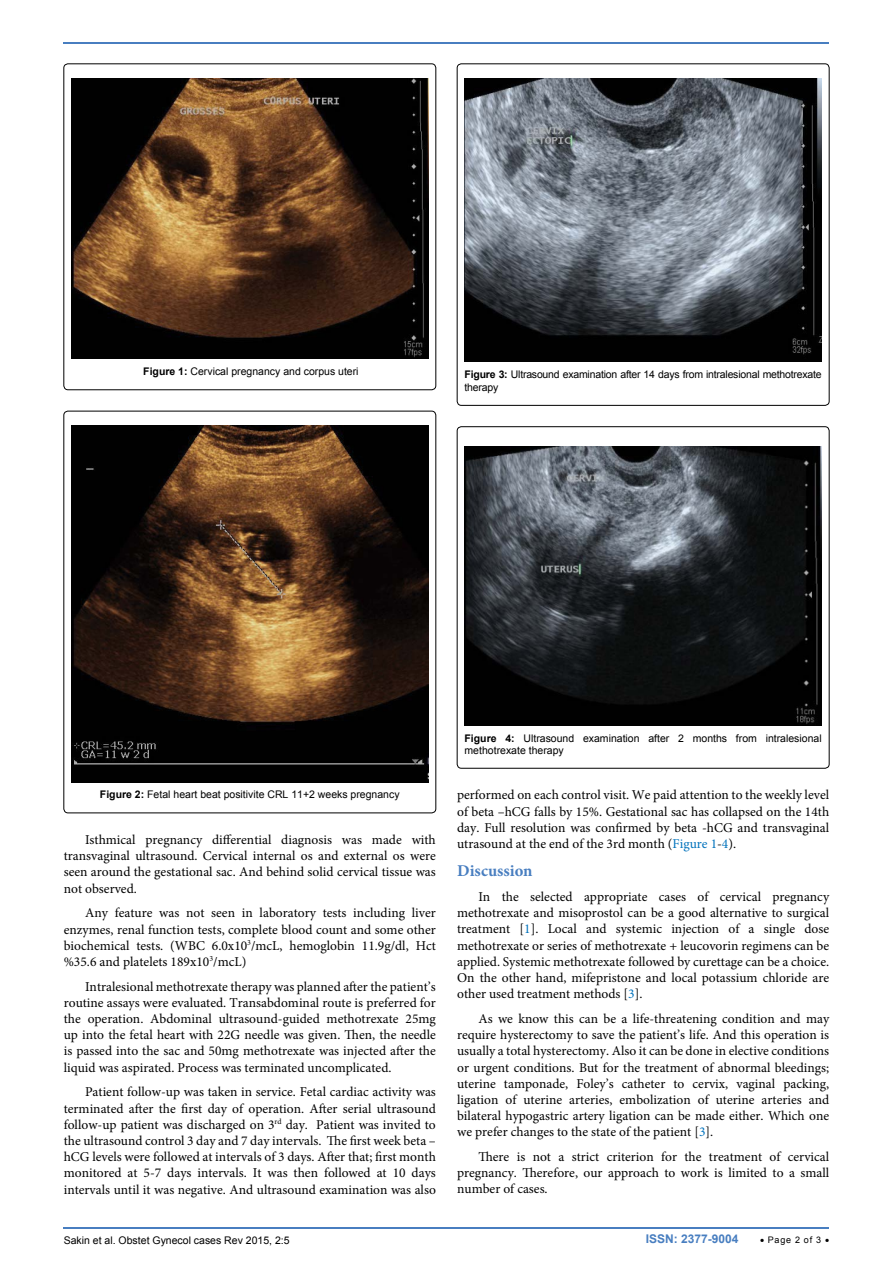
<style>
.page{position:relative;width:893px;height:1263px;background:#fff}
.page>*{position:absolute;margin:0;border:0;box-sizing:border-box;transform-origin:0 0}
.t1{font:700 16.5px "Minion Pro";color:#487ec0}
.t2{font:13.5px/16.2px "Minion Pro";color:#000;text-align:justify}
.t3{font:700 12px "Arial";color:#487ec0}
.t4{font:10.5px/12.6px "Arial";color:#000}
.t5{font:10.5px/12.6px "Arial";letter-spacing:-.02em;color:#000}
.t6{font:9px "Arial";letter-spacing:.08em;color:#000}
.s1{font-weight:700}
.s2{color:#0072bc}
</style>
<div class="page">
<hr style="left:64px;top:1227px;width:765px;height:2px;background:#487ec0">
<hr style="left:64px;top:42px;width:765px;height:2px;background:#487ec0">
<div style="left:64px;top:64px;width:372px;height:326px;border:1px solid #000;border-radius:4px"></div>
<img style="left:71px;top:79px;width:357px;height:280px">
<div style="left:64px;top:411px;width:372px;height:402px;border:1px solid #000;border-radius:4px"></div>
<img style="left:71px;top:426px;width:357px;height:356px">
<div style="left:457px;top:64px;width:372px;height:341px;border:1px solid #000;border-radius:4px"></div>
<img style="left:465px;top:78px;width:357px;height:284px">
<div style="left:457px;top:427px;width:372px;height:341px;border:1px solid #000;border-radius:4px"></div>
<img style="left:465px;top:446px;width:357px;height:279px">
<p class="t4" style="left:143px;top:365px;width:217px"><span class="s1">Figure 1:</span> Cervical pregnancy and corpus uteri</p>
<p class="t5" style="left:465px;top:368px;width:359px"><span class="s1">Figure 3:</span> Ultrasound examination after 14 days from intralesional methotrexate therapy</p>
<p class="t4" style="left:100px;top:788px;width:301px"><span class="s1">Figure 2:</span> Fetal heart beat positivite CRL 11+2 weeks pregnancy</p>
<p class="t2" style="left:64px;top:832px;width:374px;text-indent:21px">Isthmical pregnancy differential diagnosis was made with transvaginal ultrasound. Cervical internal os and external os were seen around the gestational sac. And behind solid cervical tissue was not observed.</p>
<p class="t2" style="left:64px;top:905px;width:374px;text-indent:21px">Any feature was not seen in laboratory tests including liver enzymes, renal function tests, complete blood count and some other biochemical tests. (WBC 6.0x10<sup>3</sup>/mcL, hemoglobin 11.9g/dl, Hct %35.6 and platelets 189x10<sup>3</sup>/mcL)</p>
<p class="t2" style="left:64px;top:978px;width:374px;text-indent:21px">Intralesional methotrexate therapy was planned after the patient’s routine assays were evaluated. Transabdominal route is preferred for the operation. Abdominal ultrasound-guided methotrexate 25mg up into the fetal heart with 22G needle was given. Then, the needle is passed into the sac and 50mg methotrexate was injected after the liquid was aspirated. Process was terminated uncomplicated.</p>
<p class="t2" style="left:64px;top:1084px;width:374px;text-indent:21px">Patient follow-up was taken in service. Fetal cardiac activity was terminated after the first day of operation. After serial ultrasound follow-up patient was discharged on 3<sup>rd</sup> day. Patient was invited to the ultrasound control 3 day and 7 day intervals. The first week beta – hCG levels were followed at intervals of 3 days. After that; first month monitored at 5-7 days intervals. It was then followed at 10 days intervals until it was negative. And ultrasound examination was also</p>
<p class="t4" style="left:465px;top:731px;width:359px"><span class="s1">Figure 4:</span> Ultrasound examination after 2 months from intralesional methotrexate therapy</p>
<p class="t2" style="left:457px;top:787px;width:374px">performed on each control visit. We paid attention to the weekly level of beta –hCG falls by 15%. Gestational sac has collapsed on the 14th day. Full resolution was confirmed by beta -hCG and transvaginal utrasound at the end of the 3rd month (<span class="s2">Figure 1</span>-<span class="s2">4</span>).</p>
<p class="t1" style="left:457px;top:859px;width:77px">Discussion</p>
<p class="t2" style="left:457px;top:889px;width:374px;text-indent:21px">In the selected appropriate cases of cervical pregnancy methotrexate and misoprostol can be a good alternative to surgical treatment [<span class="s2">1</span>]. Local and systemic injection of a single dose methotrexate or series of methotrexate + leucovorin regimens can be applied. Systemic methotrexate followed by curettage can be a choice.<br>On the other hand, mifepristone and local potassium chloride are other used treatment methods [<span class="s2">3</span>].</p>
<p class="t2" style="left:457px;top:1010px;width:374px;text-indent:21px">As we know this can be a life-threatening condition and may require hysterectomy to save the patient’s life. And this operation is usually a total hysterectomy. Also it can be done in elective conditions or urgent conditions. But for the treatment of abnormal bleedings; uterine tamponade, Foley’s catheter to cervix, vaginal packing, ligation of uterine arteries, embolization of uterine arteries and bilateral hypogastric artery ligation can be made either. Which one we prefer changes to the state of the patient [<span class="s2">3</span>].</p>
<p class="t2" style="left:457px;top:1149px;width:374px;text-indent:21px">There is not a strict criterion for the treatment of cervical pregnancy. Therefore, our approach to work is limited to a small number of cases.</p>
<p class="t4" style="left:64px;top:1234px;width:227px">Sakin et al. Obstet Gynecol cases Rev 2015, 2:5</p>
<p class="t3" style="left:646px;top:1230px;width:94px">ISSN: 2377-9004</p>
<p class="t6" style="left:760px;top:1234px;width:71px">• Page 2 of 3 •</p>
</div>
